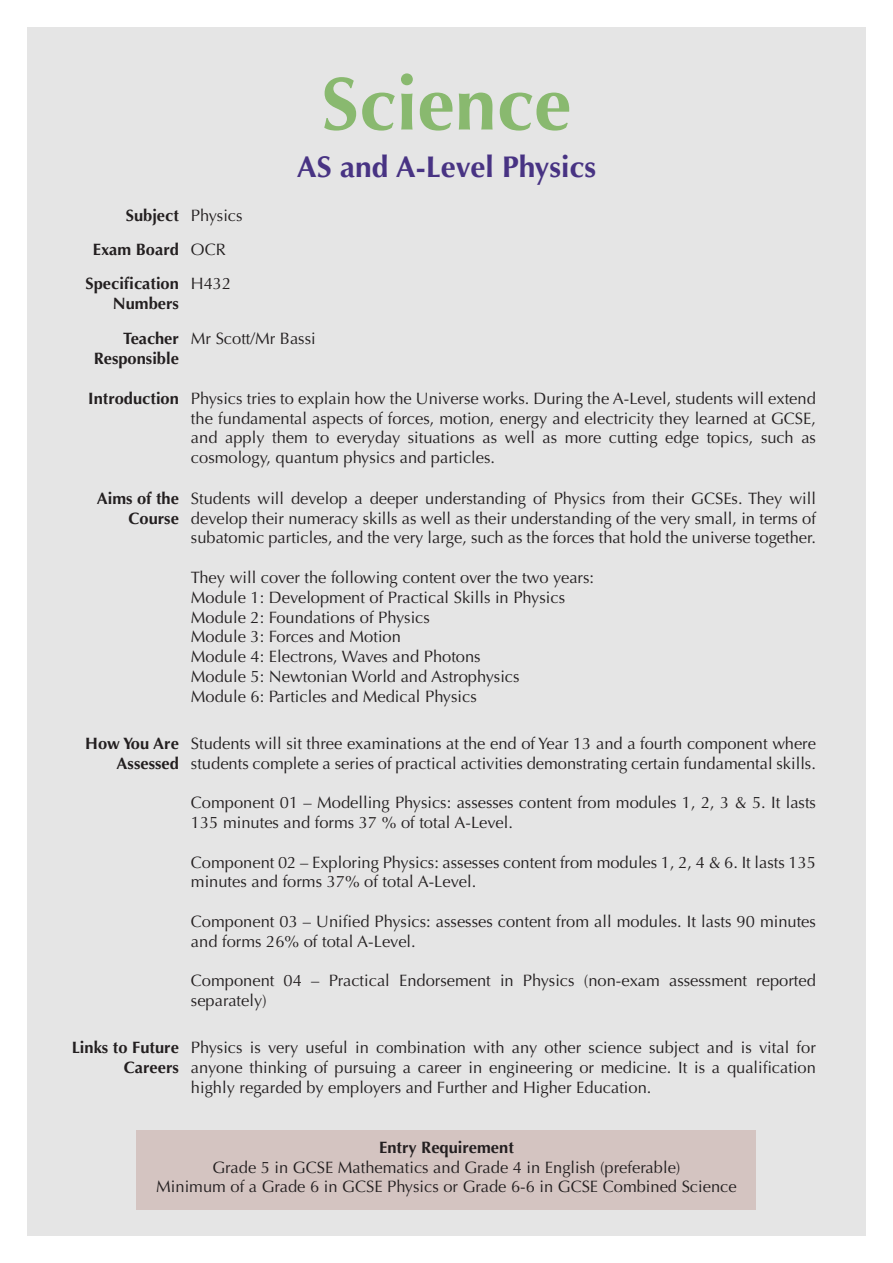
<style>
.page{position:relative;width:893px;height:1263px;background:#e5e5e5}
.page>*{position:absolute;margin:0;border:0;box-sizing:border-box;transform-origin:0 0}
.Headings{font:700 75px "Optima";color:#89b96f}
.Headings-2{font:700 30px "Optima";color:#483383}
.t1{font:16.5px/19.8px "Optima";color:#231f20}
.t2{font:700 16.5px/19.8px "Optima";color:#231f20;text-align:right}
</style>
<div class="page">
<div style="left:0;top:0;width:893px;height:1263px;border:27px solid #fff"></div>
<div style="left:137px;top:1130px;width:619px;height:80px;background:#d4c4c1"></div>
<p class="Headings" style="left:321px;top:60px;width:252px">Science</p>
<p class="Headings-2" style="left:297px;top:150px;width:301px">AS and A-Level Physics</p>
<p class="t2" style="left:126px;top:206px;width:55px">Subject</p>
<p class="t1" style="left:191px;top:206px;width:53px">Physics</p>
<p class="t2" style="left:93px;top:240px;width:88px">Exam Board</p>
<p class="t1" style="left:191px;top:240px;width:36px">OCR</p>
<p class="t2" style="left:85px;top:274px;width:95px">Specification<br>Numbers</p>
<p class="t1" style="left:191px;top:274px;width:42px">H432</p>
<p class="t2" style="left:94px;top:329px;width:87px">Teacher<br>Responsible</p>
<p class="t1" style="left:191px;top:329px;width:126px">Mr Scott/Mr Bassi</p>
<p class="t2" style="left:88px;top:389px;width:92px">Introduction</p>
<p class="t1" style="left:191px;top:389px;width:626px;text-align:justify">Physics tries to explain how the Universe works. During the A-Level, students will extend the fundamental aspects of forces, motion, energy and electricity they learned at GCSE, and apply them to everyday situations as well as more cutting edge topics, such as cosmology, quantum physics and particles.</p>
<p class="t2" style="left:97px;top:489px;width:84px">Aims of the<br>Course</p>
<p class="t1" style="left:191px;top:488px;width:627px;text-align:justify">Students will develop a deeper understanding of Physics from their GCSEs. They will develop their numeracy skills as well as their understanding of the very small, in terms of subatomic particles, and the very large, such as the forces that hold the universe together.</p>
<p class="t1" style="left:191px;top:568px;width:405px">They will cover the following content over the two years:</p>
<p class="t1" style="left:191px;top:587px;width:376px">Module 1: Development of Practical Skills in Physics</p>
<p class="t1" style="left:191px;top:607px;width:240px">Module 2: Foundations of Physics</p>
<p class="t1" style="left:191px;top:627px;width:211px">Module 3: Forces and Motion</p>
<p class="t1" style="left:191px;top:647px;width:291px">Module 4: Electrons, Waves and Photons</p>
<p class="t1" style="left:191px;top:667px;width:330px">Module 5: Newtonian World and Astrophysics</p>
<p class="t1" style="left:191px;top:686px;width:287px">Module 6: Particles and Medical Physics</p>
<p class="t2" style="left:85px;top:733px;width:95px">How You Are<br>Assessed</p>
<p class="t1" style="left:191px;top:733px;width:627px">Students will sit three examinations at the end of Year 13 and a fourth component where students complete a series of practical activities demonstrating certain fundamental skills.</p>
<p class="t1" style="left:191px;top:793px;width:627px">Component 01 – Modelling Physics: assesses content from modules 1, 2, 3 &amp; 5. It lasts<br>135 minutes and forms 37 % of total A-Level.</p>
<p class="t1" style="left:191px;top:852px;width:627px">Component 02 – Exploring Physics: assesses content from modules 1, 2, 4 &amp; 6. It lasts 135 minutes and forms 37% of total A-Level.</p>
<p class="t1" style="left:191px;top:912px;width:626px">Component 03 – Unified Physics: assesses content from all modules. It lasts 90 minutes and forms 26% of total A-Level.</p>
<p class="t1" style="left:191px;top:971px;width:626px">Component 04 – Practical Endorsement in Physics (non-exam assessment reported separately)</p>
<p class="t2" style="left:72px;top:1038px;width:109px">Links to Future<br>Careers</p>
<p class="t1" style="left:191px;top:1038px;width:626px;text-align:justify">Physics is very useful in combination with any other science subject and is vital for anyone thinking of pursuing a career in engineering or medicine. It is a qualification highly regarded by employers and Further and Higher Education.</p>
<p class="t2" style="left:379px;top:1137px;width:136px">Entry Requirement</p>
<p class="t1" style="left:212px;top:1157px;width:469px">Grade 5 in GCSE Mathematics and Grade 4 in English (preferable)</p>
<p class="t1" style="left:156px;top:1177px;width:582px">Minimum of a Grade 6 in GCSE Physics or Grade 6-6 in GCSE Combined Science</p>
</div>
